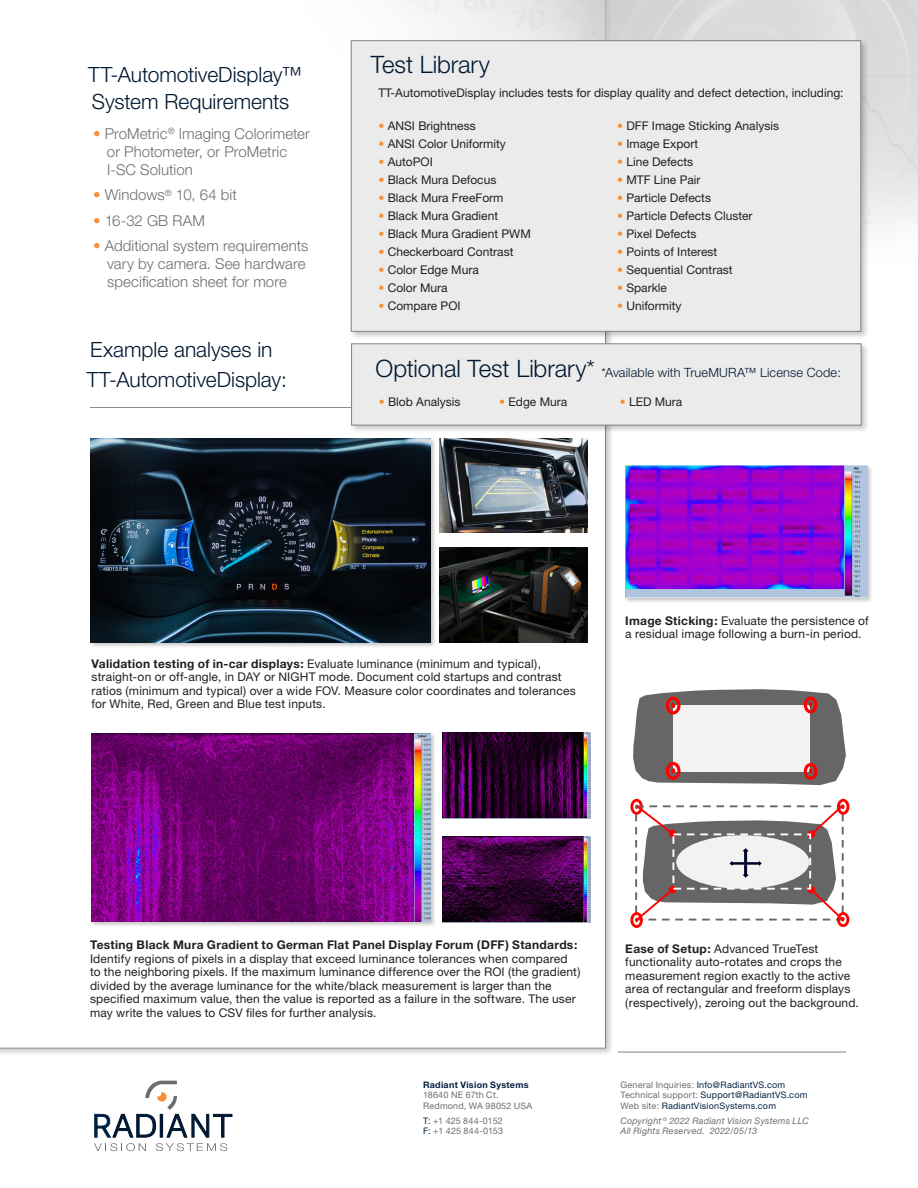
<style>
.page{position:relative;width:918px;height:1188px;background:#fff}
.page>*{position:absolute;margin:0;border:0;box-sizing:border-box;transform-origin:0 0}
.with_bullet{font:300 24px "Helvetica Neue";letter-spacing:-.005em;color:#001831}
.with_bullet-2{font:300 21px/30px "Helvetica Neue";color:#001831}
.with_bullet-3{font:300 15px/18px "Helvetica Neue";letter-spacing:.005em;color:#6c6d70}
.with_bullet-4{font:300 12.75px "Helvetica Neue";letter-spacing:.015em;color:#001831}
.t1{font:12px/13.5px "Helvetica Neue";letter-spacing:.01em;color:#231f20}
.t2{font:9px/10.5px "Helvetica Neue";letter-spacing:.025em;color:#032242}
.t3{font:9px/10.5px "Helvetica Neue";letter-spacing:.02em;color:#6c6d70}
.t4{font:italic 9px "Helvetica Neue";letter-spacing:.025em;color:#6c6d70}
.s1{color:#f69038}
.s2{font-size:24px}
.s3{font-weight:700}
.s4{font-weight:700;color:#032242}
.s5{color:#032242}
.s6{color:#6c6d70}
</style>
<div class="page">
<hr style="left:618px;top:1052px;width:228px;height:1px;background:#808080">
<hr style="left:90px;top:407px;width:492px;height:1px;background:#8c8c8c">
<svg style="left:94px;top:1143px;width:52px;height:8px"></svg>
<svg style="left:156px;top:1143px;width:71px;height:8px"></svg>
<svg style="left:95px;top:1081px;width:137px;height:56px"></svg>
<div style="left:349px;top:38px;width:520px;height:302px;background:#231f20;opacity:.25"></div>
<div style="left:351px;top:40px;width:510px;height:292px;background:#ebebeb;border:1px solid #808285"></div>
<div style="left:89px;top:437px;width:347px;height:211px;background:#231f20;opacity:.25"></div>
<img style="left:90px;top:438px;width:340px;height:204px">
<div style="left:90px;top:732px;width:346px;height:196px;background:#231f20;opacity:.25"></div>
<img style="left:92px;top:733px;width:338px;height:189px">
<div style="left:625px;top:465px;width:249px;height:138px;background:#231f20;opacity:.25"></div>
<img style="left:625px;top:466px;width:242px;height:131px">
<svg style="left:633px;top:689px;width:213px;height:96px"></svg>
<div style="left:630px;top:799px;width:13px;height:16px;border:3px solid #f00;border-radius:50%"></div>
<div style="left:837px;top:799px;width:12px;height:16px;border:3px solid #f00;border-radius:50%"></div>
<div style="left:837px;top:912px;width:12px;height:15px;border:3px solid #f00;border-radius:50%"></div>
<div style="left:630px;top:912px;width:13px;height:16px;border:3px solid #f00;border-radius:50%"></div>
<svg style="left:634px;top:804px;width:211px;height:118px"></svg>
<div style="left:349px;top:341px;width:521px;height:93px;background:#231f20;opacity:.25"></div>
<div style="left:351px;top:344px;width:510px;height:81px;background:#ebebeb"></div>
<img style="left:442px;top:733px;width:149px;height:85px">
<img style="left:442px;top:837px;width:149px;height:86px">
<img style="left:439px;top:438px;width:149px;height:95px">
<img style="left:439px;top:548px;width:149px;height:94px">
<p class="with_bullet-2" style="left:88px;top:61px;width:215px;line-height:27px">TT-AutomotiveDisplay™<br>System Requirements</p>
<p class="with_bullet-3" style="left:107px;top:124px;width:205px;text-indent:-14px"><span class="s1">•</span> ProMetric<sup>®</sup> Imaging Colorimeter or Photometer, or ProMetric<br>I-SC Solution</p>
<p class="with_bullet-3" style="left:93px;top:186px;width:145px"><span class="s1">•</span> Windows<sup>®</sup> 10, 64 bit</p>
<p class="with_bullet-3" style="left:93px;top:211px;width:113px"><span class="s1">•</span> 16-32 GB RAM</p>
<p class="with_bullet-3" style="left:107px;top:237px;width:203px;text-indent:-14px"><span class="s1">•</span> Additional system requirements vary by camera. See hardware specification sheet for more</p>
<p class="with_bullet-2" style="left:87px;top:334px;width:202px">Example analyses in<br>TT-AutomotiveDisplay:</p>
<p class="with_bullet" style="left:371px;top:50px;width:121px">Test Library</p>
<p class="t1" style="left:378px;top:86px;width:467px">TT-AutomotiveDisplay includes tests for display quality and defect detection, including:</p>
<p class="t1" style="left:378px;top:118px;width:99px"><span class="s1">•</span> ANSI Brightness</p>
<p class="t1" style="left:378px;top:136px;width:129px"><span class="s1">•</span> ANSI Color Uniformity</p>
<p class="t1" style="left:378px;top:154px;width:56px"><span class="s1">•</span> AutoPOI</p>
<p class="t1" style="left:378px;top:172px;width:120px"><span class="s1">•</span> Black Mura Defocus</p>
<p class="t1" style="left:378px;top:190px;width:127px"><span class="s1">•</span> Black Mura FreeForm</p>
<p class="t1" style="left:378px;top:208px;width:121px"><span class="s1">•</span> Black Mura Gradient</p>
<p class="t1" style="left:378px;top:226px;width:154px"><span class="s1">•</span> Black Mura Gradient PWM</p>
<p class="t1" style="left:378px;top:244px;width:137px"><span class="s1">•</span> Checkerboard Contrast</p>
<p class="t1" style="left:378px;top:262px;width:102px"><span class="s1">•</span> Color Edge Mura</p>
<p class="t1" style="left:378px;top:280px;width:71px"><span class="s1">•</span> Color Mura</p>
<p class="t1" style="left:378px;top:298px;width:84px"><span class="s1">•</span> Compare POI</p>
<p class="t1" style="left:617px;top:118px;width:164px"><span class="s1">•</span> DFF Image Sticking Analysis</p>
<p class="t1" style="left:617px;top:136px;width:83px"><span class="s1">•</span> Image Export</p>
<p class="t1" style="left:617px;top:154px;width:78px"><span class="s1">•</span> Line Defects</p>
<p class="t1" style="left:617px;top:172px;width:85px"><span class="s1">•</span> MTF Line Pair</p>
<p class="t1" style="left:617px;top:190px;width:95px"><span class="s1">•</span> Particle Defects</p>
<p class="t1" style="left:617px;top:208px;width:137px"><span class="s1">•</span> Particle Defects Cluster</p>
<p class="t1" style="left:617px;top:226px;width:81px"><span class="s1">•</span> Pixel Defects</p>
<p class="t1" style="left:617px;top:244px;width:102px"><span class="s1">•</span> Points of Interest</p>
<p class="t1" style="left:617px;top:262px;width:117px"><span class="s1">•</span> Sequential Contrast</p>
<p class="t1" style="left:617px;top:280px;width:52px"><span class="s1">•</span> Sparkle</p>
<p class="t1" style="left:617px;top:298px;width:66px"><span class="s1">•</span> Uniformity</p>
<p class="with_bullet-4" style="left:376px;top:365px;width:467px"><span class="s2">Optional Test Library*</span> *Available with TrueMURA™ License Code:</p>
<p class="t1" style="left:379px;top:395px;width:83px"><span class="s1">•</span> Blob Analysis</p>
<p class="t1" style="left:499px;top:395px;width:70px"><span class="s1">•</span> Edge Mura</p>
<p class="t1" style="left:620px;top:395px;width:64px"><span class="s1">•</span> LED Mura</p>
<p class="t1" style="left:625px;top:613px;width:245px"><span class="s3">Image Sticking:</span> Evaluate the persistence of a residual image following a burn-in period.</p>
<p class="t1" style="left:92px;top:657px;width:486px"><span class="s3">Validation testing of in-car displays:</span> Evaluate luminance (minimum and typical), straight-on or off-angle, in DAY or NIGHT mode. Document cold startups and contrast ratios (minimum and typical) over a wide FOV. Measure color coordinates and tolerances for White, Red, Green and Blue test inputs.</p>
<p class="t1" style="left:90px;top:938px;width:492px"><span class="s3">Testing Black Mura Gradient to German Flat Panel Display Forum (DFF) Standards:<br></span>Identify regions of pixels in a display that exceed luminance tolerances when compared to the neighboring pixels. If the maximum luminance difference over the ROI (the gradient) divided by the average luminance for the white/black measurement is larger than the specified maximum value, then the value is reported as a failure in the software. The user may write the values to CSV files for further analysis.</p>
<p class="t1" style="left:625px;top:941px;width:235px"><span class="s3">Ease of Setup:</span> Advanced TrueTest functionality auto-rotates and crops the measurement region exactly to the active area of rectangular and freeform displays (respectively), zeroing out the background.</p>
<p class="t3" style="left:423px;top:1079px;width:111px"><span class="s4">Radiant Vision Systems<br></span>18640 NE 67th Ct.<br>Redmond, WA 98052 USA</p>
<p class="t3" style="left:423px;top:1115px;width:82px"><span class="s5">T:</span> +1 425 844-0152<br><span class="s5">F:</span> +1 425 844-0153</p>
<p class="t2" style="left:620px;top:1079px;width:188px"><span class="s6">General Inquiries:</span> Info@RadiantVS.com<br><span class="s6">Technical support:</span> Support@RadiantVS.com<br><span class="s6">Web site:</span> RadiantVisionSystems.com</p>
<p class="t4" style="left:620px;top:1115px;width:190px">Copyright <sup>©</sup> 2022 Radiant Vision Systems LLC</p>
<p class="t4" style="left:620px;top:1126px;width:138px">All Rights Reserved. 2022/05/13</p>
</div>
